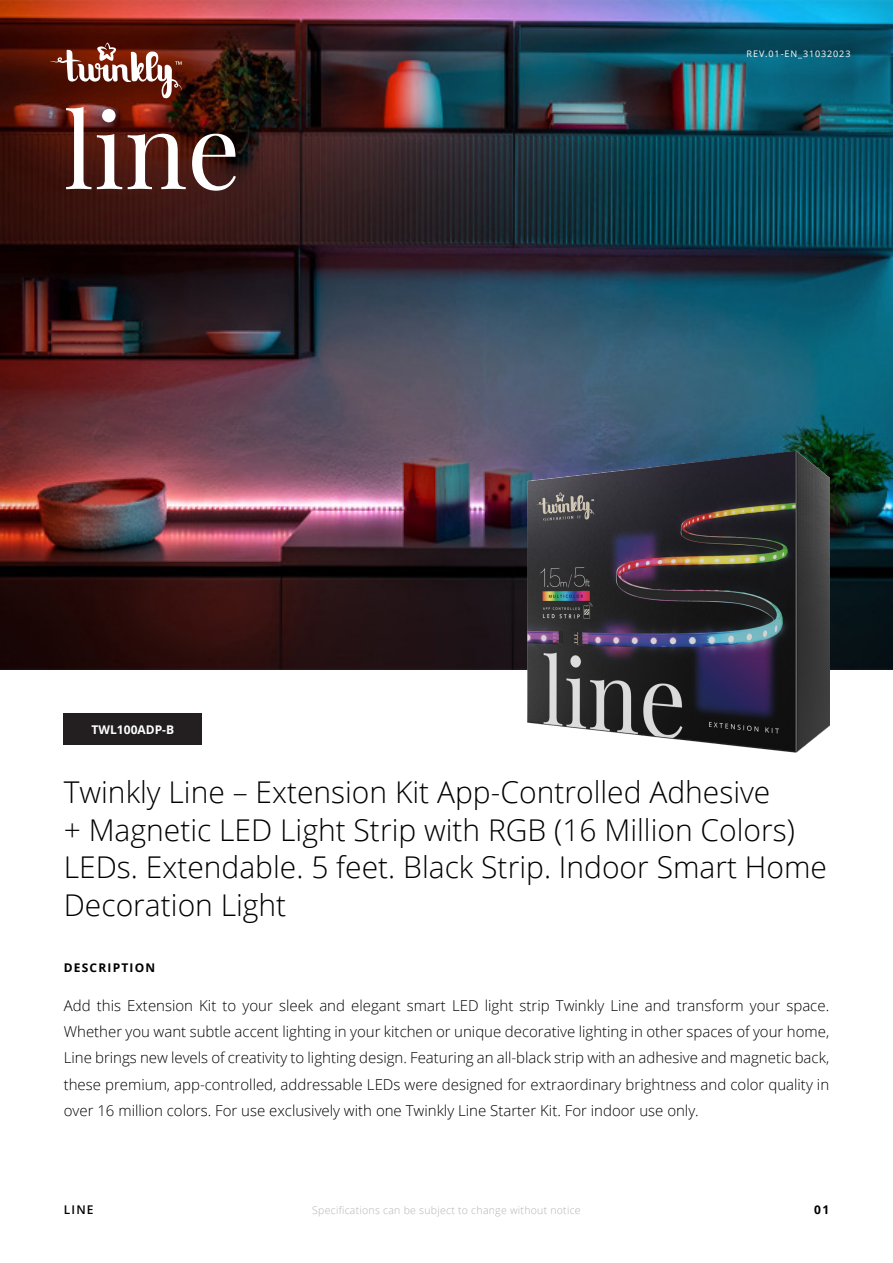
<style>
.page{position:relative;width:893px;height:1263px;background:#fff}
.page>*{position:absolute;margin:0;border:0;box-sizing:border-box;transform-origin:0 0}
.t1{font:105px "Playfair Display";color:#fff}
.t2{font:300 30px/37.5px "Open Sans";color:#000}
.t3{font:300 15px/26.2px "Open Sans";color:#000;text-align:justify}
.t4{font:700 12px "Open Sans";letter-spacing:.1em;color:#000}
.t5{font:700 12px "Open Sans";color:#fff}
.t6{font:600 12px "Open Sans";color:#000}
.t7{font:300 10.5px "Open Sans";letter-spacing:.025em;color:#b2b3b7}
.t8{font:9px "Open Sans";letter-spacing:.1em;color:#fff}
</style>
<div class="page">
<img style="left:0;top:0;width:893px;height:669px">
<div style="left:64px;top:713px;width:138px;height:32px;background:#231f20"></div>
<img style="left:527px;top:451px;width:302px;height:302px">
<svg style="left:50px;top:43px;width:132px;height:56px"></svg>
<p class="t1" style="left:64px;top:68px;width:178px">line</p>
<p class="t5" style="left:92px;top:721px;width:84px">TWL100ADP-B</p>
<p class="t8" style="left:747px;top:47px;width:105px">REV.01-EN_31032023</p>
<p class="t2" style="left:64px;top:773px;width:765px">Twinkly Line – Extension Kit App-Controlled Adhesive<br>+ Magnetic LED Light Strip with RGB (16 Million Colors)<br>LEDs. Extendable. 5 feet. Black Strip. Indoor Smart Home Decoration Light</p>
<p class="t4" style="left:64px;top:959px;width:93px">DESCRIPTION</p>
<p class="t3" style="left:64px;top:992px;width:767px">Add this Extension Kit to your sleek and elegant smart LED light strip Twinkly Line and transform your space.<br>Whether you want subtle accent lighting in your kitchen or unique decorative lighting in other spaces of your home, Line brings new levels of creativity to lighting design. Featuring an all-black strip with an adhesive and magnetic back, these premium, app-controlled, addressable LEDs were designed for extraordinary brightness and color quality in over 16 million colors. For use exclusively with one Twinkly Line Starter Kit. For indoor use only.</p>
<p class="t6" style="left:64px;top:1202px;width:31px">LINE</p>
<p class="t4" style="left:814px;top:1201px;width:16px">01</p>
<p class="t7" style="left:312px;top:1203px;width:270px">Specifications can be subject to change without notice</p>
</div>
